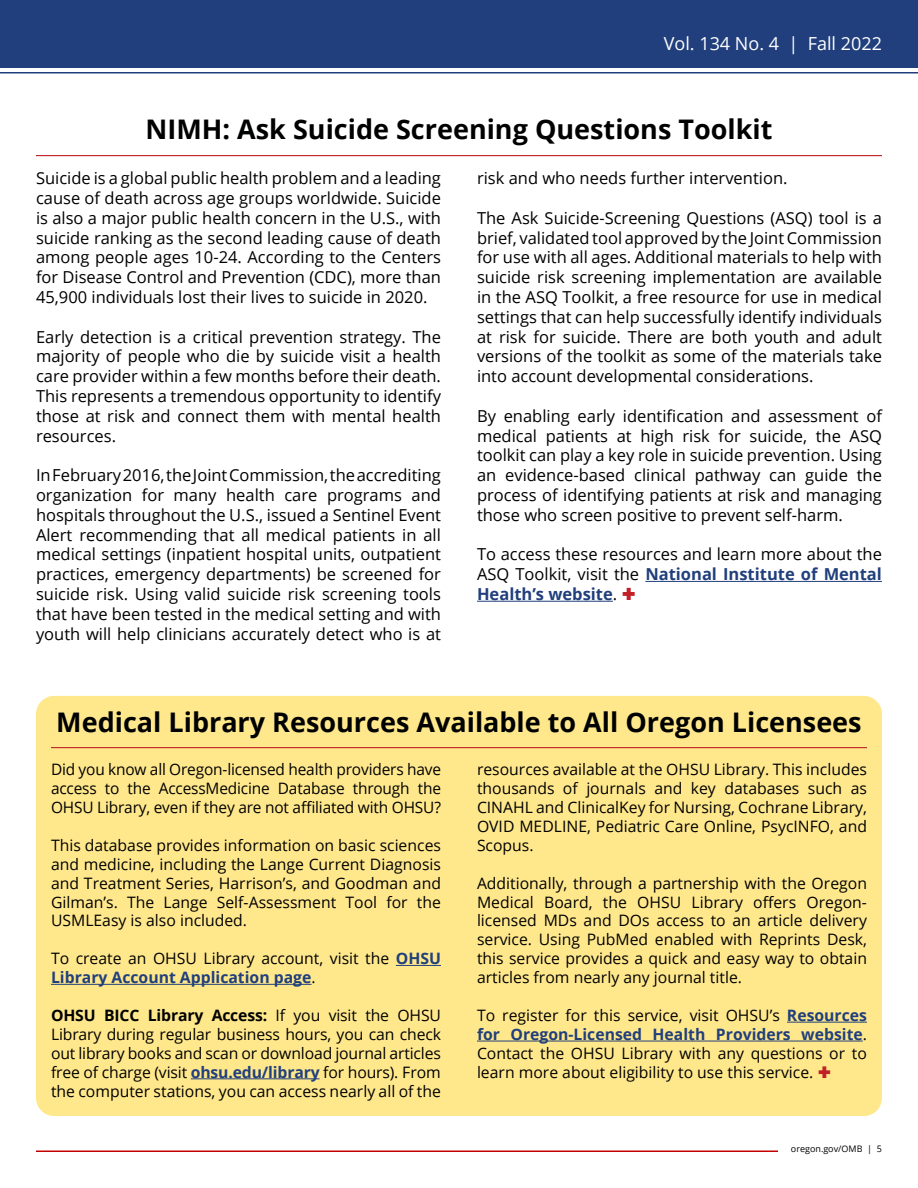
<style>
.page{position:relative;width:918px;height:1188px;background:#fff}
.page>*{position:absolute;margin:0;border:0;box-sizing:border-box;transform-origin:0 0}
.t1{font:700 27px "Open Sans";color:#000101}
.t2{font:18px "Open Sans";color:#fff}
.t3{font:16.5px/19.8px "Open Sans";color:#000101;text-align:justify}
.t4{font:15.75px/18.9px "Open Sans";color:#000101;text-align:justify}
.t5{font:9px "Open Sans";color:#000101}
.s1{font-weight:700;color:#203f7c}
.s2{font-weight:700}
</style>
<div class="page">
<div style="left:36px;top:696px;width:846px;height:420px;background:#ffe88c;border-radius:18px"></div>
<div style="left:0;top:0;width:918px;height:68px;background:#203f7c"></div>
<hr style="left:0;top:72px;width:918px;height:2px;background:#203e7c">
<hr style="left:36px;top:1150px;width:742px;height:2px;background:#c20000">
<hr style="left:645px;top:581px;width:237px;height:1px;background:#203f7c">
<hr style="left:477px;top:601px;width:136px;height:1px;background:#203f7c">
<hr style="left:36px;top:155px;width:846px;height:1px;background:#c02026">
<hr style="left:51px;top:747px;width:816px;height:1px;background:#c02026">
<hr style="left:396px;top:965px;width:45px;height:1px;background:#203f7c">
<hr style="left:51px;top:984px;width:261px;height:1px;background:#203f7c">
<hr style="left:191px;top:1078px;width:129px;height:1px;background:#203f7c">
<hr style="left:787px;top:1022px;width:80px;height:1px;background:#203f7c">
<hr style="left:477px;top:1041px;width:386px;height:1px;background:#203f7c">
<p class="t2" style="left:664px;top:31px;width:220px">Vol. 134 No. 4 | Fall 2022</p>
<h1 class="t1" style="left:146px;top:110px;width:628px">NIMH: Ask Suicide Screening Questions Toolkit</h1>
<p class="t3" style="left:36px;top:168px;width:407px">Suicide is a global public health problem and a leading cause of death across age groups worldwide. Suicide is also a major public health concern in the U.S., with suicide ranking as the second leading cause of death among people ages 10-24. According to the Centers for Disease Control and Prevention (CDC), more than 45,900 individuals lost their lives to suicide in 2020.</p>
<p class="t3" style="left:36px;top:326px;width:407px">Early detection is a critical prevention strategy. The majority of people who die by suicide visit a health care provider within a few months before their death.<br>This represents a tremendous opportunity to identify those at risk and connect them with mental health resources.</p>
<p class="t3" style="left:36px;top:465px;width:407px">In February 2016, the Joint Commission, the accrediting organization for many health care programs and hospitals throughout the U.S., issued a Sentinel Event Alert recommending that all medical patients in all medical settings (inpatient hospital units, outpatient practices, emergency departments) be screened for suicide risk. Using valid suicide risk screening tools that have been tested in the medical setting and with youth will help clinicians accurately detect who is at</p>
<p class="t3" style="left:477px;top:168px;width:312px">risk and who needs further intervention.</p>
<p class="t3" style="left:477px;top:207px;width:407px">The Ask Suicide-Screening Questions (ASQ) tool is a brief, validated tool approved by the Joint Commission for use with all ages. Additional materials to help with suicide risk screening implementation are available in the ASQ Toolkit, a free resource for use in medical settings that can help successfully identify individuals at risk for suicide. There are both youth and adult versions of the toolkit as some of the materials take into account developmental considerations.</p>
<p class="t3" style="left:477px;top:405px;width:407px">By enabling early identification and assessment of medical patients at high risk for suicide, the ASQ toolkit can play a key role in suicide prevention. Using an evidence-based clinical pathway can guide the process of identifying patients at risk and managing those who screen positive to prevent self-harm.</p>
<p class="t3" style="left:477px;top:544px;width:407px">To access these resources and learn more about the ASQ Toolkit, visit the <span class="s1">National Institute of Mental Health’s website</span>.</p>
<h1 class="t1" style="left:56px;top:703px;width:807px">Medical Library Resources Available to All Oregon Licensees</h1>
<p class="t4" style="left:51px;top:760px;width:392px">Did you know all Oregon-licensed health providers have access to the AccessMedicine Database through the OHSU Library, even if they are not affiliated with OHSU?</p>
<p class="t4" style="left:51px;top:835px;width:392px">This database provides information on basic sciences and medicine, including the Lange Current Diagnosis and Treatment Series, Harrison’s, and Goodman and Gilman’s. The Lange Self-Assessment Tool for the USMLEasy is also included.</p>
<p class="t4" style="left:51px;top:949px;width:392px">To create an OHSU Library account, visit the <span class="s1">OHSU<br>Library Account Application page</span>.</p>
<p class="t4" style="left:51px;top:1005px;width:392px"><span class="s2">OHSU BICC Library Access:</span> If you visit the OHSU Library during regular business hours, you can check out library books and scan or download journal articles free of charge (visit <span class="s1">ohsu.edu/library</span> for hours). From the computer stations, you can access nearly all of the</p>
<p class="t4" style="left:477px;top:760px;width:392px">resources available at the OHSU Library. This includes thousands of journals and key databases such as CINAHL and ClinicalKey for Nursing, Cochrane Library, OVID MEDLINE, Pediatric Care Online, PsycINFO, and Scopus.</p>
<p class="t4" style="left:477px;top:873px;width:392px">Additionally, through a partnership with the Oregon Medical Board, the OHSU Library offers Oregon&shy;licensed MDs and DOs access to an article delivery service. Using PubMed enabled with Reprints Desk, this service provides a quick and easy way to obtain articles from nearly any journal title.</p>
<p class="t4" style="left:477px;top:1005px;width:392px">To register for this service, visit OHSU’s <span class="s1">Resources for Oregon-Licensed Health Providers website</span>.<br>Contact the OHSU Library with any questions or to learn more about eligibility to use this service.</p>
<p class="t5" style="left:791px;top:1143px;width:93px">oregon.gov/OMB | 5</p>
</div>
